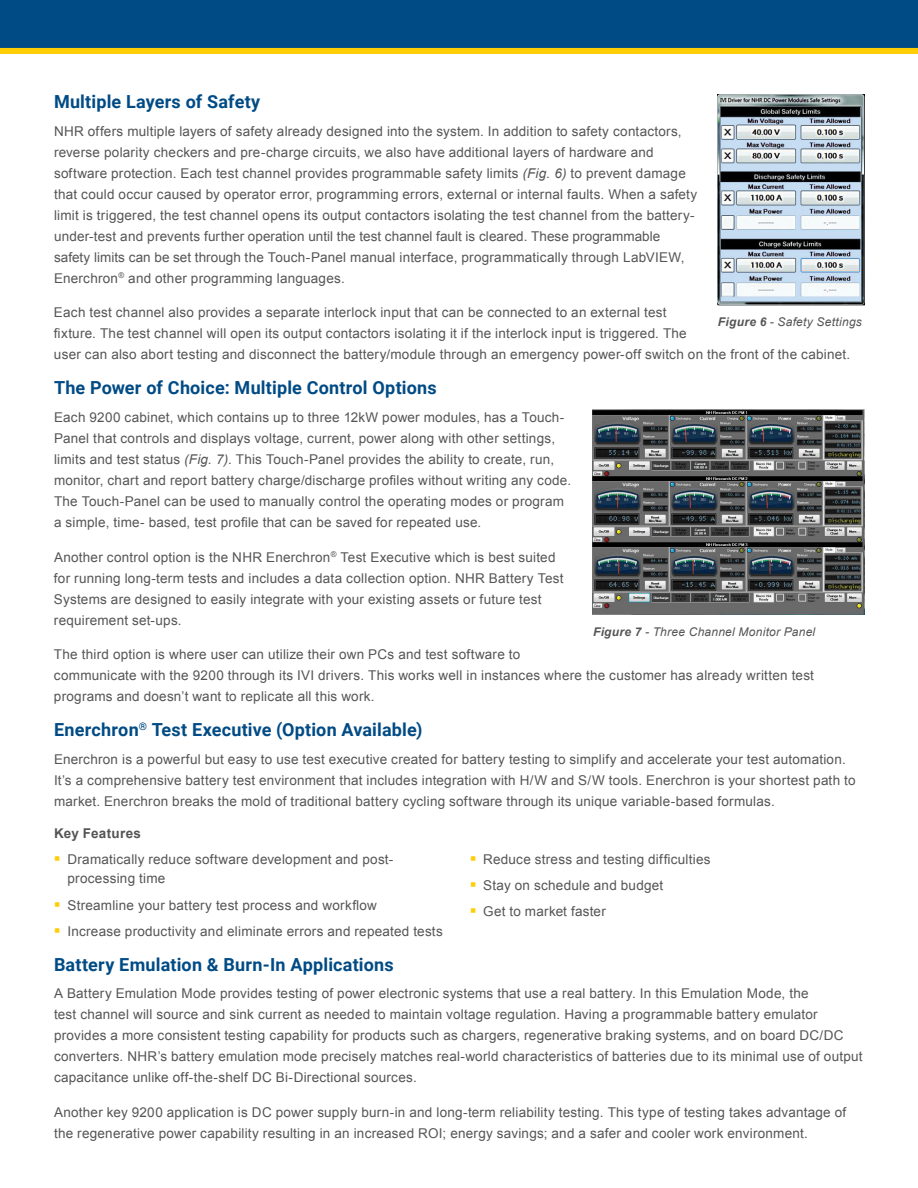
<style>
.page{position:relative;width:918px;height:1188px;background:#fff}
.page>*{position:absolute;margin:0;border:0;box-sizing:border-box;transform-origin:0 0}
.t1{font:700 18px "Roboto";letter-spacing:.01em;color:#004b85}
.t2{font:13.5px/21px "Arial";letter-spacing:.015em;color:#555}
.t3{font:700 13.5px "Arial";letter-spacing:.02em;color:#555}
.t4{font:italic 12px "Arial";letter-spacing:.02em;color:#555}
.s1{font-style:italic}
.s2{font-weight:700}
</style>
<div class="page">
<div style="left:0;top:0;width:918px;height:50px;background:#004b85"></div>
<div style="left:0;top:48px;width:918px;height:6px;background:#ffcd03"></div>
<img style="left:718px;top:95px;width:147px;height:211px">
<img style="left:592px;top:410px;width:272px;height:204px">
<h1 class="t1" style="left:54px;top:89px;width:208px">Multiple Layers of Safety</h1>
<p class="t2" style="left:54px;top:121px;width:645px">NHR offers multiple layers of safety already designed into the system. In addition to safety contactors, reverse polarity checkers and pre-charge circuits, we also have additional layers of hardware and software protection. Each test channel provides programmable safety limits <span class="s1">(Fig. 6)</span> to prevent damage that could occur caused by operator error, programming errors, external or internal faults. When a safety limit is triggered, the test channel opens its output contactors isolating the test channel from the battery&shy;under-test and prevents further operation until the test channel fault is cleared. These programmable safety limits can be set through the Touch-Panel manual interface, programmatically through LabVIEW, Enerchron<sup>®</sup> and other programming languages.</p>
<p class="t2" style="left:54px;top:302px;width:798px">Each test channel also provides a separate interlock input that can be connected to an external test<br>fixture. The test channel will open its output contactors isolating it if the interlock input is triggered. The<br>user can also abort testing and disconnect the battery/module through an emergency power-off switch on the front of the cabinet.</p>
<h1 class="t1" style="left:54px;top:375px;width:384px">The Power of Choice: Multiple Control Options</h1>
<p class="t2" style="left:54px;top:407px;width:519px">Each 9200 cabinet, which contains up to three 12kW power modules, has a Touch-Panel that controls and displays voltage, current, power along with other settings, limits and test status <span class="s1">(Fig. 7)</span>. This Touch-Panel provides the ability to create, run, monitor, chart and report battery charge/discharge profiles without writing any code.<br>The Touch-Panel can be used to manually control the operating modes or program a simple, time- based, test profile that can be saved for repeated use.</p>
<p class="t2" style="left:54px;top:547px;width:511px">Another control option is the NHR Enerchron<sup>®</sup> Test Executive which is best suited for running long-term tests and includes a data collection option. NHR Battery Test Systems are designed to easily integrate with your existing assets or future test requirement set-ups.</p>
<p class="t2" style="left:54px;top:644px;width:762px">The third option is where user can utilize their own PCs and test software to<br>communicate with the 9200 through its IVI drivers. This works well in instances where the customer has already written test programs and doesn’t want to replicate all this work.</p>
<h1 class="t1" style="left:54px;top:717px;width:370px">Enerchron<sup>®</sup> Test Executive (Option Available)</h1>
<p class="t2" style="left:54px;top:749px;width:803px">Enerchron is a powerful but easy to use test executive created for battery testing to simplify and accelerate your test automation.<br>It’s a comprehensive battery test environment that includes integration with H/W and S/W tools. Enerchron is your shortest path to market. Enerchron breaks the mold of traditional battery cycling software through its unique variable-based formulas.</p>
<p class="t4" style="left:718px;top:314px;width:145px"><span class="s2">Figure 6</span> - Safety Settings</p>
<p class="t4" style="left:593px;top:624px;width:224px"><span class="s2">Figure 7</span> - Three Channel Monitor Panel</p>
<p class="t3" style="left:54px;top:824px;width:89px">Key Features</p>
<p class="t2" style="left:68px;top:850px;width:327px;line-height:19.5px">Dramatically reduce software development and post&shy;processing time</p>
<p class="t2" style="left:68px;top:892px;width:377px;line-height:26.2px">Streamline your battery test process and workflow<br>Increase productivity and eliminate errors and repeated tests</p>
<p class="t2" style="left:483px;top:846px;width:229px;line-height:26.2px">Reduce stress and testing difficulties<br>Stay on schedule and budget<br>Get to market faster</p>
<h1 class="t1" style="left:54px;top:952px;width:341px">Battery Emulation &amp; Burn-In Applications</h1>
<p class="t2" style="left:54px;top:983px;width:810px">A Battery Emulation Mode provides testing of power electronic systems that use a real battery. In this Emulation Mode, the<br>test channel will source and sink current as needed to maintain voltage regulation. Having a programmable battery emulator provides a more consistent testing capability for products such as chargers, regenerative braking systems, and on board DC/DC converters. NHR’s battery emulation mode precisely matches real-world characteristics of batteries due to its minimal use of output capacitance unlike off-the-shelf DC Bi-Directional sources.</p>
<p class="t2" style="left:54px;top:1102px;width:794px">Another key 9200 application is DC power supply burn-in and long-term reliability testing. This type of testing takes advantage of the regenerative power capability resulting in an increased ROI; energy savings; and a safer and cooler work environment.</p>
</div>
